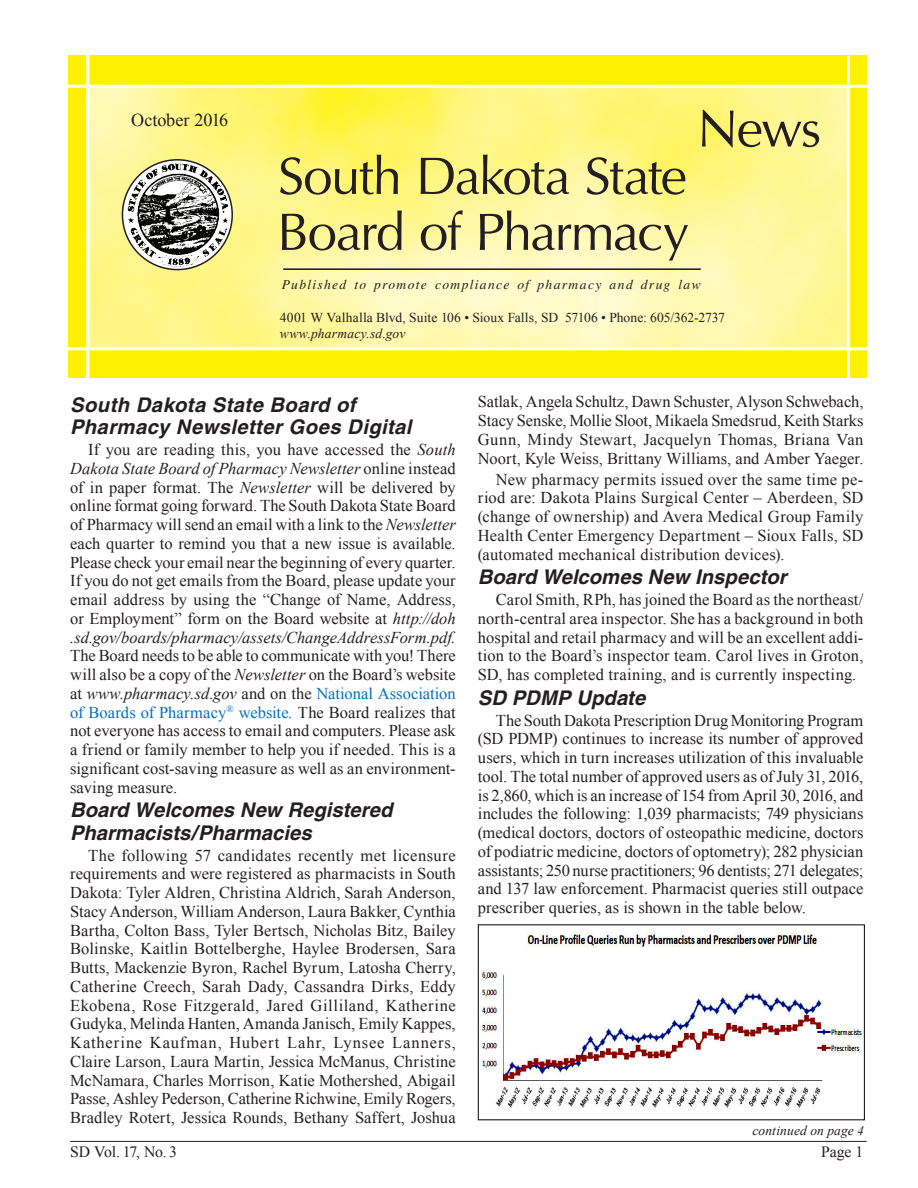
<style>
.page{position:relative;width:918px;height:1188px;background:#fff}
.page>*{position:absolute;margin:0;border:0;box-sizing:border-box;transform-origin:0 0}
.all_dent{font:52.8px "Optima";letter-spacing:-.03em;color:#231f20}
.Headline{font:italic 700 20.25px/22.5px "Helvetica";letter-spacing:.005em;color:#231f20}
.all_dent-2{font:18.15px "Times New Roman";color:#231f20}
.Body_text{font:16.5px/18.8px "Times New Roman";letter-spacing:.01em;color:#231f20;text-align:justify}
.Page_With_Line_Head{font:15.75px "Times New Roman";letter-spacing:-.015em;color:#231f20}
.all_dent-3{font:13.65px "Times New Roman";color:#231f20}
.all_dent-4{font:italic 13.65px "Times";letter-spacing:.095em;color:#231f20}
.all_dent-5{font:italic 13.65px "Times New Roman";letter-spacing:.015em;color:#231f20}
.Continued_On{font:italic 13.5px "Times New Roman";letter-spacing:.01em;color:#231f20}
.s1{font-style:italic}
.s2{color:#0070c0}
.s3{font-style:italic;color:#0070c0}
</style>
<div class="page">
<hr style="left:70px;top:1141px;width:797px;height:1px;background:#231f20">
<div style="left:68px;top:55px;width:799px;height:323px;background:#fff101"></div>
<img style="left:89px;top:88px;width:758px;height:259px">
<hr style="left:67px;top:85px;width:804px;height:3px;background:#fff">
<hr style="left:64px;top:347px;width:805px;height:3px;background:#fff">
<hr style="left:86px;top:54px;width:3px;height:324px;background:#fff">
<hr style="left:847px;top:55px;width:3px;height:323px;background:#fff">
<hr style="left:283px;top:268px;width:418px;height:2px;background:#231f20">
<img style="left:122px;top:151px;width:111px;height:130px">
<img style="left:481px;top:931px;width:382px;height:177px">
<div style="left:478px;top:924px;width:387px;height:196px;border:1px solid #000"></div>
<p class="all_dent-2" style="left:131px;top:107px;width:98px">October 2016</p>
<p class="all_dent" style="left:278px;top:145px;width:411px">South Dakota State</p>
<p class="all_dent" style="left:277px;top:201px;width:413px">Board of Pharmacy</p>
<p class="all_dent" style="left:697px;top:97px;width:126px">News</p>
<p class="all_dent-4" style="left:282px;top:277px;width:421px">Published to promote compliance of pharmacy and drug law</p>
<p class="all_dent-3" style="left:280px;top:308px;width:446px">4001 W Valhalla Blvd, Suite 106 • Sioux Falls, SD 57106 • Phone: 605/362-2737</p>
<p class="all_dent-5" style="left:280px;top:325px;width:127px">www.pharmacy.sd.gov</p>
<p class="Headline" style="left:70px;top:393px;width:343px">South Dakota State Board of<br>Pharmacy Newsletter Goes Digital</p>
<p class="Body_text" style="left:70px;top:440px;width:387px;text-indent:18px">If you are reading this, you have accessed the <span class="s1">South Dakota State Board of Pharmacy Newsletter</span> online instead of in paper format. The <span class="s1">Newsletter</span> will be delivered by online format going forward. The South Dakota State Board of Pharmacy will send an email with a link to the <span class="s1">Newsletter </span>each quarter to remind you that a new issue is available.<br>Please check your email near the beginning of every quarter.<br>If you do not get emails from the Board, please update your email address by using the “Change of Name, Address, or Employment” form on the Board website at <span class="s1">http://doh .sd.gov/boards/pharmacy/assets/ChangeAddressForm.pdf.<br></span>The Board needs to be able to communicate with you! There will also be a copy of the <span class="s1">Newsletter</span> on the Board’s website at <span class="s1">www.pharmacy.sd.gov</span> and on the <span class="s2">National Association of Boards of Pharmacy</span><sup>®</sup> <span class="s2">website</span><span class="s3">.</span> The Board realizes that not everyone has access to email and computers. Please ask a friend or family member to help you if needed. This is a significant cost-saving measure as well as an environment&shy;saving measure.</p>
<p class="Headline" style="left:70px;top:799px;width:324px">Board Welcomes New Registered<br>Pharmacists/Pharmacies</p>
<p class="Body_text" style="left:70px;top:845px;width:387px;text-indent:18px">The following 57 candidates recently met licensure requirements and were registered as pharmacists in South Dakota: Tyler Aldren, Christina Aldrich, Sarah Anderson, Stacy Anderson, William Anderson, Laura Bakker, Cynthia Bartha, Colton Bass, Tyler Bertsch, Nicholas Bitz, Bailey Bolinske, Kaitlin Bottelberghe, Haylee Brodersen, Sara Butts, Mackenzie Byron, Rachel Byrum, Latosha Cherry, Catherine Creech, Sarah Dady, Cassandra Dirks, Eddy Ekobena, Rose Fitzgerald, Jared Gilliland, Katherine Gudyka, Melinda Hanten, Amanda Janisch, Emily Kappes, Katherine Kaufman, Hubert Lahr, Lynsee Lanners, Claire Larson, Laura Martin, Jessica McManus, Christine McNamara, Charles Morrison, Katie Mothershed, Abigail Passe, Ashley Pederson, Catherine Richwine, Emily Rogers, Bradley Rotert, Jessica Rounds, Bethany Saffert, Joshua</p>
<p class="Body_text" style="left:478px;top:392px;width:387px">Satlak, Angela Schultz, Dawn Schuster, Alyson Schwebach, Stacy Senske, Mollie Sloot, Mikaela Smedsrud, Keith Starks Gunn, Mindy Stewart, Jacquelyn Thomas, Briana Van Noort, Kyle Weiss, Brittany Williams, and Amber Yaeger.</p>
<p class="Body_text" style="left:478px;top:469px;width:387px;text-indent:18px">New pharmacy permits issued over the same time pe&shy;riod are: Dakota Plains Surgical Center – Aberdeen, SD (change of ownership) and Avera Medical Group Family Health Center Emergency Department – Sioux Falls, SD (automated mechanical distribution devices).</p>
<p class="Headline" style="left:478px;top:566px;width:310px">Board Welcomes New Inspector</p>
<p class="Body_text" style="left:478px;top:590px;width:387px;text-indent:18px">Carol Smith, RPh, has joined the Board as the northeast/ north-central area inspector. She has a background in both hospital and retail pharmacy and will be an excellent addi&shy;tion to the Board’s inspector team. Carol lives in Groton, SD, has completed training, and is currently inspecting.</p>
<p class="Headline" style="left:478px;top:686px;width:169px">SD PDMP Update</p>
<p class="Body_text" style="left:478px;top:711px;width:387px;text-indent:18px">The South Dakota Prescription Drug Monitoring Program (SD PDMP) continues to increase its number of approved users, which in turn increases utilization of this invaluable tool. The total number of approved users as of July 31, 2016, is 2,860, which is an increase of 154 from April 30, 2016, and includes the following: 1,039 pharmacists; 749 physicians (medical doctors, doctors of osteopathic medicine, doctors of podiatric medicine, doctors of optometry); 282 physician assistants; 250 nurse practitioners; 96 dentists; 271 delegates; and 137 law enforcement. Pharmacist queries still outpace prescriber queries, as is shown in the table below.</p>
<p class="Continued_On" style="left:752px;top:1122px;width:113px">continued on page 4</p>
<p class="Page_With_Line_Head" style="left:70px;top:1141px;width:108px">SD Vol. 17, No. 3</p>
<p class="Page_With_Line_Head" style="left:821px;top:1141px;width:44px">Page 1</p>
</div>
